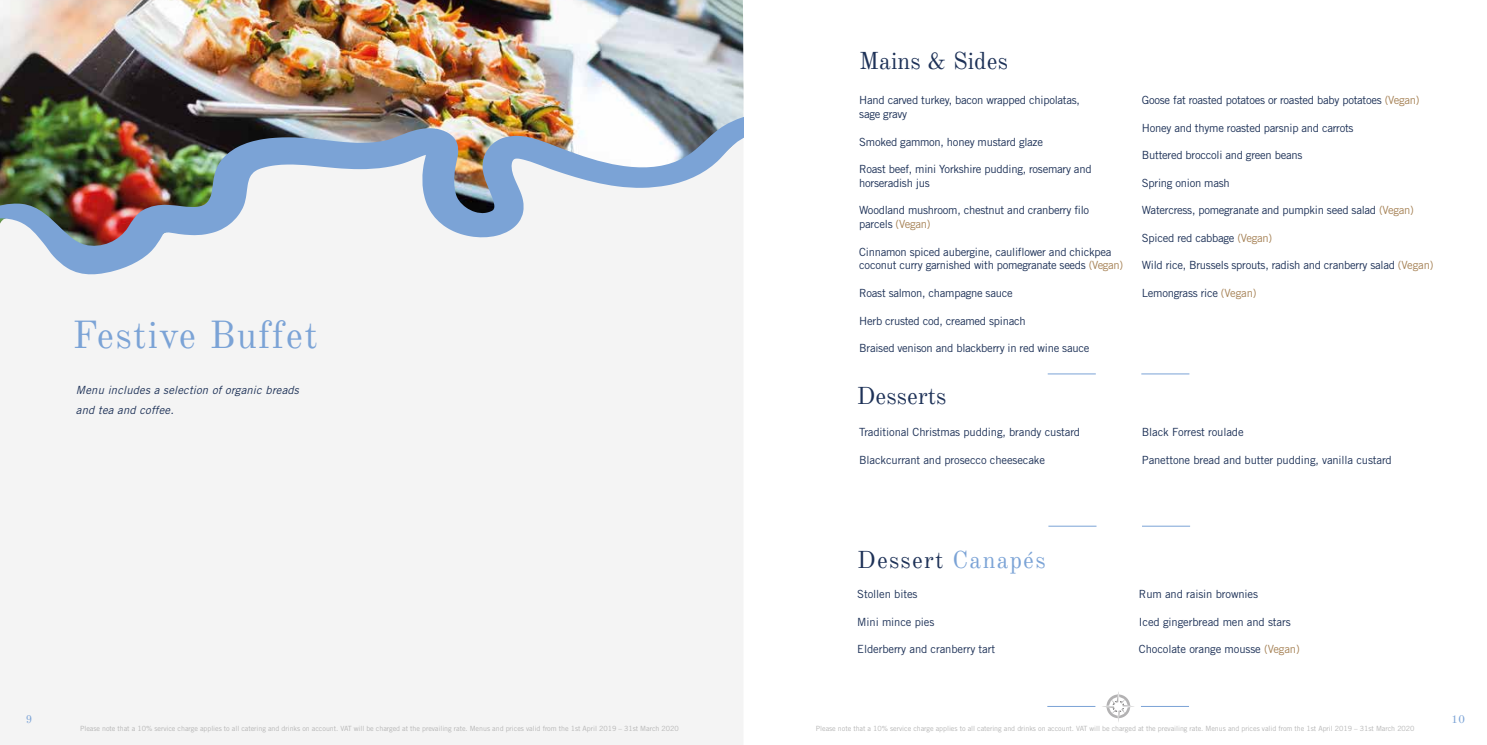
<style>
.page{position:relative;width:1487px;height:745px;background:#fff}
.page>*{position:absolute;margin:0;border:0;box-sizing:border-box;transform-origin:0 0}
.t1{font:38px "Old Standard TT";letter-spacing:.03em;color:#7ba3d6}
.t2{font:23.75px "Old Standard TT";color:#1d3157}
.t3{font:23.75px "Old Standard TT";letter-spacing:.05em;color:#1d3157}
.t4{font:11.25px/13.8px "Trade Gothic";letter-spacing:-.025em;color:#1d3157}
.t5{font:italic 11.25px/20px "Trade Gothic";letter-spacing:.015em;color:#1d3157}
.t6{font:11.25px "Old Standard TT";color:#7ba3d6}
.t7{font:7.12px "Trade Gothic";letter-spacing:-.005em;color:#b5b5b5}
.s1{color:#a68256}
.s2{color:#7ba3d6}
</style>
<div class="page">
<div style="left:0;top:277px;width:743px;height:467px;background:#f4f4f4"></div>
<img style="left:0;top:0;width:744px;height:139px">
<img style="left:0;top:108px;width:743px;height:169px">
<hr style="left:1141px;top:373px;width:48px;height:1px;background:#7ba3d6">
<hr style="left:1047px;top:373px;width:48px;height:1px;background:#7ba3d6">
<hr style="left:1140px;top:705px;width:48px;height:1px;background:#7ba3d6">
<hr style="left:1047px;top:705px;width:48px;height:1px;background:#7ba3d6">
<svg style="left:1102px;top:692px;width:32px;height:30px"></svg>
<hr style="left:1141px;top:525px;width:48px;height:1px;background:#7ba3d6">
<hr style="left:1048px;top:525px;width:48px;height:1px;background:#7ba3d6">
<h1 class="t1" style="left:73px;top:312px;width:247px">Festive Buffet</h1>
<p class="t5" style="left:76px;top:379px;width:224px">Menu includes a selection of organic breads and tea and coffee.</p>
<h2 class="t2" style="left:859px;top:46px;width:150px">Mains &amp; Sides</h2>
<p class="t4" style="left:859px;top:93px;width:222px">Hand carved turkey, bacon wrapped chipolatas, sage gravy</p>
<p class="t4" style="left:859px;top:134px;width:185px">Smoked gammon, honey mustard glaze</p>
<p class="t4" style="left:859px;top:162px;width:234px">Roast beef, mini Yorkshire pudding, rosemary and horseradish jus</p>
<p class="t4" style="left:859px;top:203px;width:231px">Woodland mushroom, chestnut and cranberry filo parcels <span class="s1">(Vegan)</span></p>
<p class="t4" style="left:859px;top:244px;width:265px">Cinnamon spiced aubergine, cauliflower and chickpea coconut curry garnished with pomegranate seeds <span class="s1">(Vegan)</span></p>
<p class="t4" style="left:859px;top:286px;width:155px">Roast salmon, champagne sauce</p>
<p class="t4" style="left:859px;top:313px;width:168px">Herb crusted cod, creamed spinach</p>
<p class="t4" style="left:859px;top:341px;width:232px">Braised venison and blackberry in red wine sauce</p>
<h2 class="t2" style="left:856px;top:381px;width:91px">Desserts</h2>
<p class="t4" style="left:859px;top:425px;width:222px">Traditional Christmas pudding, brandy custard</p>
<p class="t4" style="left:859px;top:452px;width:187px">Blackcurrant and prosecco cheesecake</p>
<p class="t4" style="left:1141px;top:93px;width:279px">Goose fat roasted potatoes or roasted baby potatoes <span class="s1">(Vegan)</span></p>
<p class="t4" style="left:1141px;top:121px;width:213px">Honey and thyme roasted parsnip and carrots</p>
<p class="t4" style="left:1141px;top:148px;width:162px">Buttered broccoli and green beans</p>
<p class="t4" style="left:1141px;top:176px;width:89px">Spring onion mash</p>
<p class="t4" style="left:1141px;top:203px;width:273px">Watercress, pomegranate and pumpkin seed salad <span class="s1">(Vegan)</span></p>
<p class="t4" style="left:1141px;top:231px;width:132px">Spiced red cabbage <span class="s1">(Vegan)</span></p>
<p class="t4" style="left:1141px;top:258px;width:293px">Wild rice, Brussels sprouts, radish and cranberry salad <span class="s1">(Vegan)</span></p>
<p class="t4" style="left:1141px;top:286px;width:116px">Lemongrass rice <span class="s1">(Vegan)</span></p>
<p class="t4" style="left:1141px;top:425px;width:103px">Black Forrest roulade</p>
<p class="t4" style="left:1141px;top:452px;width:251px">Panettone bread and butter pudding, vanilla custard</p>
<h2 class="t3" style="left:857px;top:545px;width:190px">Dessert <span class="s2">Canapés</span></h2>
<p class="t4" style="left:857px;top:587px;width:62px">Stollen bites</p>
<p class="t4" style="left:857px;top:614px;width:79px">Mini mince pies</p>
<p class="t4" style="left:857px;top:642px;width:139px">Elderberry and cranberry tart</p>
<p class="t4" style="left:1138px;top:587px;width:121px">Rum and raisin brownies</p>
<p class="t4" style="left:1138px;top:614px;width:153px">Iced gingerbread men and stars</p>
<p class="t4" style="left:1138px;top:642px;width:162px">Chocolate orange mousse <span class="s1">(Vegan)</span></p>
<p class="t6" style="left:26px;top:711px;width:8px">9</p>
<p class="t6" style="left:1451px;top:711px;width:15px">10</p>
<p class="t7" style="left:80px;top:724px;width:600px">Please note that a 10% service charge applies to all catering and drinks on account. VAT will be charged at the prevailing rate. Menus and prices valid from the 1st April 2019 – 31st March 2020</p>
<p class="t7" style="left:816px;top:724px;width:600px">Please note that a 10% service charge applies to all catering and drinks on account. VAT will be charged at the prevailing rate. Menus and prices valid from the 1st April 2019 – 31st March 2020</p>
</div>
